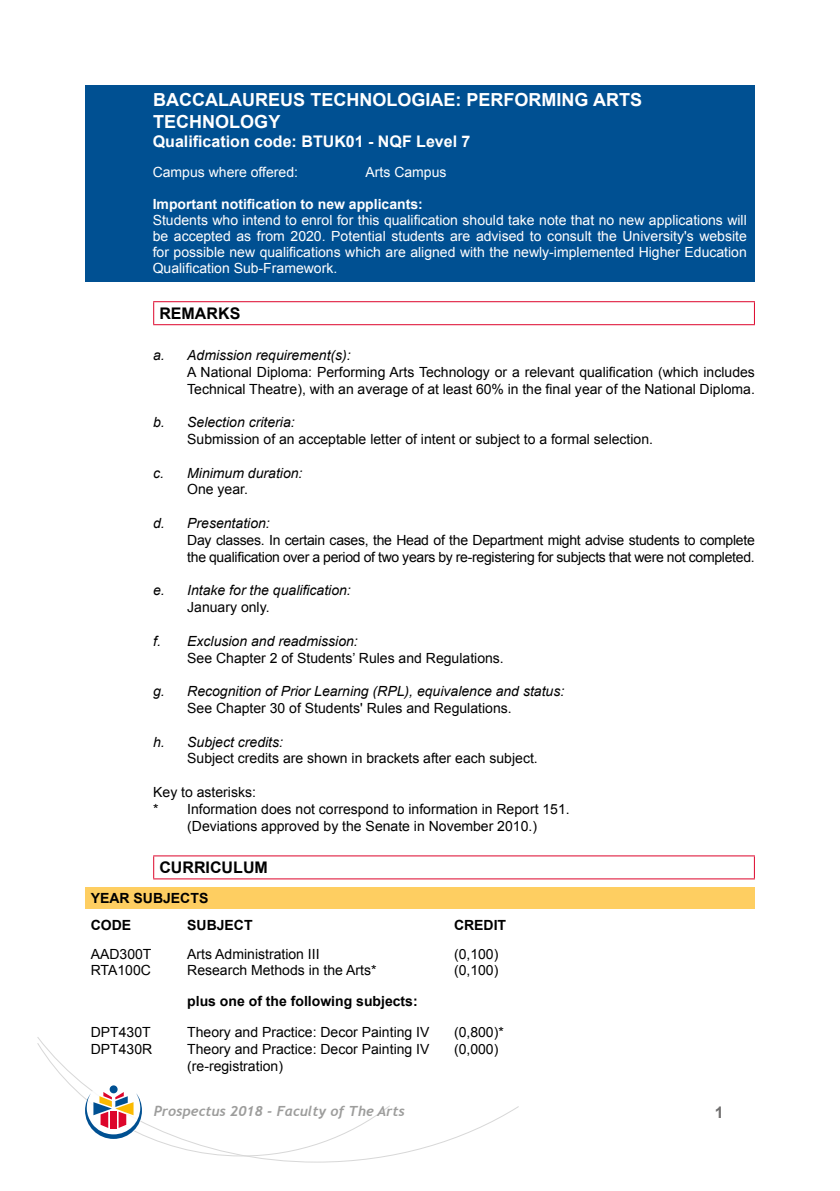
<style>
.page{position:relative;width:840px;height:1191px;background:#fff}
.page>*{position:absolute;margin:0;border:0;box-sizing:border-box;transform-origin:0 0}
.t1{font:700 18px/21.6px "Arial";color:#fff}
.t2{font:700 16px "Arial";color:#fff}
.t3{font:700 16px "Arial";color:#000}
.t4{font:700 16px "Arial";color:#706f6f}
.t5{font:14px/16.8px "Arial";color:#000}
.t6{font:14px/16px "Arial";color:#fff;text-align:justify}
.t7{font:italic 14px "Arial";color:#000}
.t8{font:14px/16.8px "Arial";letter-spacing:-.02em;color:#000}
.t9{font:700 14px/26.4px "Arial";color:#000}
.t10{font:700 14px "Arial";color:#fff}
.t11{font:italic 700 14px "Trebuchet";color:#9d9d9c}
</style>
<div class="page">
<svg style="left:37px;top:1037px;width:482px;height:125px"></svg>
<div style="left:84px;top:1082px;width:58px;height:57px;background:#fff;border-radius:50%"></div>
<div style="left:110px;top:1085px;width:7px;height:8px;background:#005092;border-radius:50%"></div>
<svg style="left:85px;top:1092px;width:57px;height:47px"></svg>
<div style="left:85px;top:85px;width:669px;height:196px;background:#005092"></div>
<hr style="left:153px;top:301px;width:601px;height:1px;background:#dd052b">
<svg style="left:153px;top:302px;width:1px;height:22px"></svg>
<svg style="left:753px;top:302px;width:1px;height:22px"></svg>
<hr style="left:153px;top:324px;width:601px;height:1px;background:#dd052b">
<hr style="left:153px;top:855px;width:601px;height:1px;background:#dd052b">
<svg style="left:153px;top:856px;width:1px;height:22px"></svg>
<svg style="left:753px;top:856px;width:1px;height:22px"></svg>
<hr style="left:153px;top:878px;width:601px;height:1px;background:#dd052b">
<div style="left:85px;top:887px;width:669px;height:22px;background:#fece61"></div>
<p class="t1" style="left:153px;top:89px;width:490px">BACCALAUREUS TECHNOLOGIAE: PERFORMING ARTS<br>TECHNOLOGY</p>
<p class="t2" style="left:153px;top:130px;width:319px">Qualification code: BTUK01 - NQF Level 7</p>
<p class="t6" style="left:153px;top:164px;width:147px">Campus where offered:</p>
<p class="t6" style="left:365px;top:164px;width:82px">Arts Campus</p>
<p class="t10" style="left:153px;top:194px;width:271px">Important notification to new applicants:</p>
<p class="t6" style="left:153px;top:212px;width:595px">Students who intend to enrol for this qualification should take note that no new applications will be accepted as from 2020. Potential students are advised to consult the University's website for possible new qualifications which are aligned with the newly-implemented Higher Education Qualification Sub-Framework.</p>
<p class="t3" style="left:159px;top:302px;width:82px">REMARKS</p>
<p class="t7" style="left:153px;top:346px;width:199px">a. Admission requirement(s):</p>
<p class="t5" style="left:187px;top:363px;width:569px">A National Diploma: Performing Arts Technology or a relevant qualification (which includes<br>Technical Theatre), with an average of at least 60% in the final year of the National Diploma.</p>
<p class="t7" style="left:153px;top:413px;width:143px">b. Selection criteria:</p>
<p class="t5" style="left:187px;top:430px;width:467px">Submission of an acceptable letter of intent or subject to a formal selection.</p>
<p class="t7" style="left:153px;top:464px;width:151px">c. Minimum duration:</p>
<p class="t5" style="left:187px;top:481px;width:62px">One year.</p>
<p class="t7" style="left:153px;top:514px;width:118px">d. Presentation:</p>
<p class="t8" style="left:187px;top:531px;width:568px">Day classes. In certain cases, the Head of the Department might advise students to complete the qualification over a period of two years by re-registering for subjects that were not completed.</p>
<p class="t7" style="left:153px;top:581px;width:199px">e. Intake for the qualification:</p>
<p class="t5" style="left:187px;top:598px;width:84px">January only.</p>
<p class="t7" style="left:153px;top:632px;width:206px">f. Exclusion and readmission:</p>
<p class="t5" style="left:187px;top:649px;width:318px">See Chapter 2 of Students’ Rules and Regulations.</p>
<p class="t7" style="left:153px;top:682px;width:412px">g. Recognition of Prior Learning (RPL), equivalence and status:</p>
<p class="t5" style="left:187px;top:699px;width:326px">See Chapter 30 of Students' Rules and Regulations.</p>
<p class="t7" style="left:153px;top:732px;width:131px">h. Subject credits:</p>
<p class="t5" style="left:187px;top:750px;width:352px">Subject credits are shown in brackets after each subject.</p>
<p class="t5" style="left:153px;top:783px;width:104px">Key to asterisks:</p>
<p class="t5" style="left:153px;top:800px;width:418px">* Information does not correspond to information in Report 151.</p>
<p class="t5" style="left:187px;top:817px;width:351px">(Deviations approved by the Senate in November 2010.)</p>
<p class="t3" style="left:159px;top:856px;width:110px">CURRICULUM</p>
<p class="t9" style="left:91px;top:885px;width:119px">YEAR SUBJECTS<br>CODE</p>
<p class="t9" style="left:187px;top:911px;width:67px">SUBJECT</p>
<p class="t9" style="left:454px;top:911px;width:54px">CREDIT</p>
<p class="t5" style="left:91px;top:945px;width:62px">AAD300T</p>
<p class="t5" style="left:187px;top:945px;width:134px">Arts Administration III</p>
<p class="t5" style="left:454px;top:945px;width:46px">(0,100)</p>
<p class="t5" style="left:91px;top:962px;width:62px">RTA100C</p>
<p class="t5" style="left:187px;top:962px;width:191px">Research Methods in the Arts*</p>
<p class="t5" style="left:454px;top:962px;width:46px">(0,100)</p>
<p class="t9" style="left:187px;top:988px;width:232px">plus one of the following subjects:</p>
<p class="t5" style="left:91px;top:1023px;width:61px">DPT430T</p>
<p class="t5" style="left:187px;top:1023px;width:243px">Theory and Practice: Decor Painting IV</p>
<p class="t5" style="left:454px;top:1023px;width:51px">(0,800)*</p>
<p class="t5" style="left:91px;top:1040px;width:63px">DPT430R</p>
<p class="t5" style="left:187px;top:1040px;width:243px">Theory and Practice: Decor Painting IV</p>
<p class="t5" style="left:454px;top:1040px;width:46px">(0,000)</p>
<p class="t5" style="left:187px;top:1057px;width:97px">(re-registration)</p>
<p class="t11" style="left:154px;top:1102px;width:252px">Prospectus 2018 - Faculty of The Arts</p>
<p class="t4" style="left:714px;top:1100px;width:10px">1</p>
</div>
